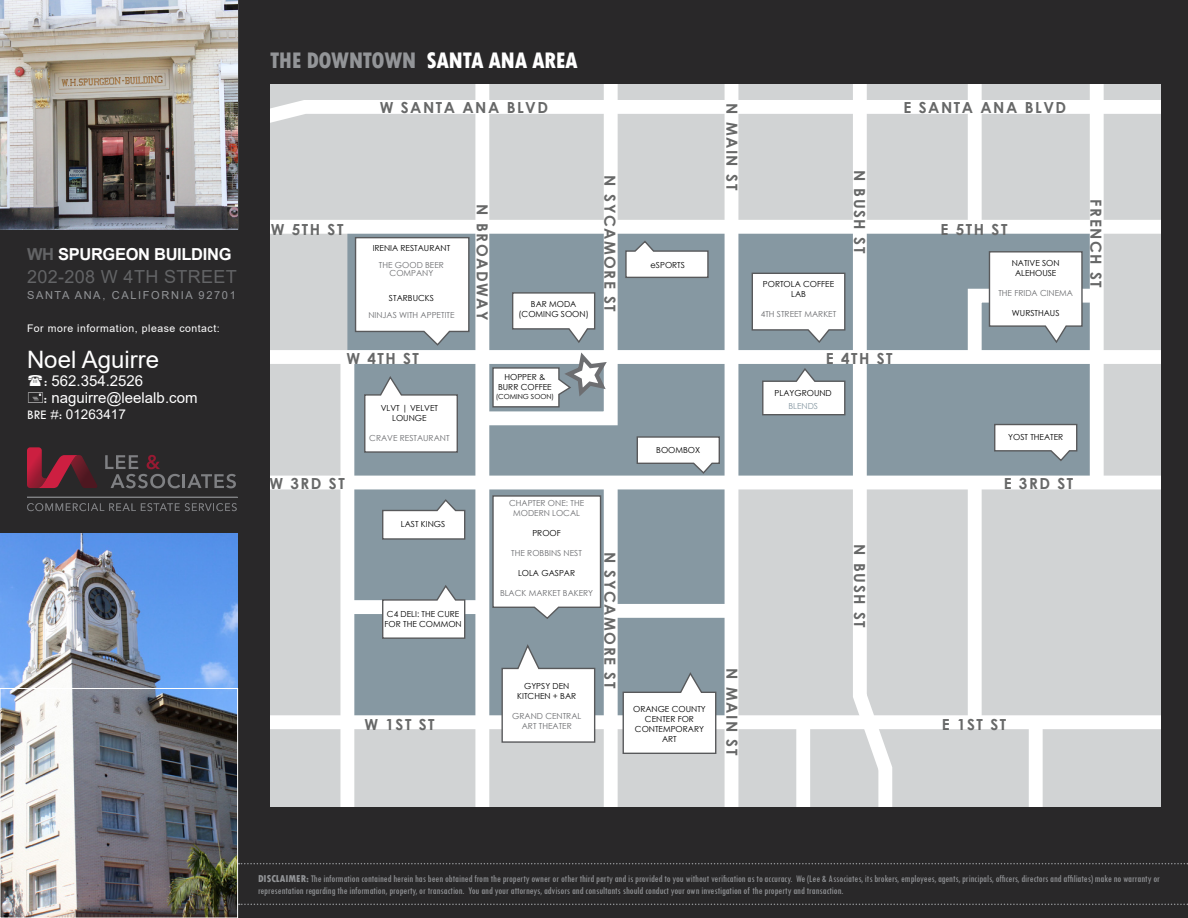
<style>
.page{position:relative;width:1188px;height:918px;background:#292829}
.page>*{position:absolute;margin:0;border:0;box-sizing:border-box;transform-origin:0 0}
.t1{font:24px "Arial";color:#fff}
.t2{font:800 condensed 23.7px "Tw Cen";letter-spacing:-.02em;color:#fff}
.t3{font:18px "Arial";letter-spacing:.02em;color:#636466}
.t4{font:700 16.5px "Arial";letter-spacing:-.02em;color:#fff}
.t5{font:700 15.3px "Century Gothic";letter-spacing:.1em;color:#676868}
.t6{font:15px/16.5px "Arial";color:#fff}
.t7{font:13.5px "Arial";color:#fff}
.t8{font:10.95px "Arial";letter-spacing:.15em;color:#939598}
.t9{font:condensed 10.5px/12px "Tw Cen";color:#939598}
.t10{font:10.5px "Arial";letter-spacing:.05em;color:#fff}
.t11{font:8.25px/10.1px "Century Gothic";color:#000;text-align:center}
.t12{font:8.25px/10.1px "Century Gothic";color:#6d6e71;text-align:center}
.t13{font:8.25px "Century Gothic";color:#8698a2}
.t14{font:6.9px "Century Gothic";color:#000}
.s1{color:#636466}
.s2{font-family:"Tw Cen"}
.s3{color:#939598}
.s4{font-weight:800}
</style>
<div class="page">
<img style="left:0;top:534px;width:237px;height:382px">
<svg style="left:239px;top:904px;width:949px;height:1px"></svg>
<svg style="left:239px;top:863px;width:949px;height:1px"></svg>
<div style="left:0;top:688px;width:238px;height:230px;border:1px solid #fff"></div>
<svg style="left:105px;top:455px;width:131px;height:33px"></svg>
<svg style="left:27px;top:447px;width:70px;height:41px"></svg>
<hr style="left:27px;top:497px;width:211px;height:1px;background:#7f8083">
<svg style="left:27px;top:503px;width:210px;height:8px"></svg>
<img style="left:0;top:0;width:237px;height:230px">
<div style="left:270px;top:84px;width:891px;height:723px;background:#d1d3d4"></div>
<svg style="left:347px;top:328px;width:750px;height:387px;fill:#8698a2"></svg>
<div style="left:607px;top:463px;width:125px;height:263px;background:#8698a2"></div>
<svg style="left:270px;top:93px;width:891px;height:235px"></svg>
<div style="left:270px;top:715px;width:891px;height:14px;background:#fff"></div>
<div style="left:270px;top:220px;width:891px;height:14px;background:#fff"></div>
<div style="left:270px;top:350px;width:891px;height:14px;background:#fff"></div>
<div style="left:270px;top:476px;width:891px;height:13px;background:#fff"></div>
<div style="left:340px;top:357px;width:14px;height:450px;background:#fff"></div>
<div style="left:475px;top:84px;width:14px;height:723px;background:#fff"></div>
<svg style="left:468px;top:84px;width:157px;height:348px"></svg>
<div style="left:604px;top:483px;width:14px;height:324px;background:#fff"></div>
<div style="left:725px;top:84px;width:13px;height:723px;background:#fff"></div>
<div style="left:968px;top:84px;width:14px;height:143px;background:#fff"></div>
<div style="left:1090px;top:84px;width:14px;height:399px;background:#fff"></div>
<div style="left:968px;top:483px;width:14px;height:239px;background:#fff"></div>
<div style="left:1029px;top:722px;width:14px;height:85px;background:#fff"></div>
<div style="left:347px;top:600px;width:135px;height:14px;background:#fff"></div>
<div style="left:611px;top:604px;width:121px;height:14px;background:#fff"></div>
<svg style="left:501px;top:642px;width:95px;height:101px;background:#d9dde0"></svg>
<svg style="left:363px;top:375px;width:96px;height:78px;background:#d8dcde"></svg>
<svg style="left:354px;top:236px;width:116px;height:111px;background:#e6e9ea"></svg>
<svg style="left:961px;top:250px;width:150px;height:121px"></svg>
<svg style="left:622px;top:672px;width:95px;height:82px"></svg>
<svg style="left:492px;top:495px;width:110px;height:125px;background:#ebedee"></svg>
<svg style="left:636px;top:436px;width:85px;height:38px"></svg>
<svg style="left:751px;top:84px;width:148px;height:723px"></svg>
<svg style="left:993px;top:423px;width:85px;height:39px;background:#cdd2d5"></svg>
<svg style="left:381px;top:584px;width:85px;height:56px"></svg>
<svg style="left:381px;top:498px;width:85px;height:42px;background:#ced3d6"></svg>
<svg style="left:625px;top:240px;width:84px;height:39px;background:#ced3d6"></svg>
<svg style="left:492px;top:292px;width:119px;height:116px;background:#c8ced2"></svg>
<h3 class="t4" style="left:27px;top:243px;width:206px"><span class="s1">WH</span> SPURGEON BUILDING</h3>
<h3 class="t3" style="left:27px;top:264px;width:211px">202-208 W 4TH STREET</h3>
<p class="t8" style="left:27px;top:287px;width:210px">SANTA ANA, CALIFORNIA 92701</p>
<p class="t10" style="left:27px;top:321px;width:194px">For more information, please contact:</p>
<h1 class="t1" style="left:27px;top:344px;width:134px">Noel Aguirre</h1>
<h3 class="t6" style="left:44px;top:373px;width:155px"><span class="s2">:</span> 562.354.2526<br><span class="s2">:</span> naguirre@leelalb.com</h3>
<p class="t7" style="left:27px;top:405px;width:100px"><span class="s2">BRE #:</span> 01263417</p>
<h2 class="t2" style="left:270px;top:46px;width:309px"><span class="s3">THE DOWNTOWN</span> SANTA ANA AREA</h2>
<h3 class="t5" style="left:271px;top:218px;width:74px">W 5TH ST</h3>
<h3 class="t5" style="left:380px;top:96px;width:170px">W SANTA ANA BLVD</h3>
<h3 class="t5" style="left:904px;top:96px;width:164px">E SANTA ANA BLVD</h3>
<h3 class="t5" style="left:744px;top:103px;width:88px;rotate:90deg">N MAIN ST</h3>
<h3 class="t5" style="left:871px;top:170px;width:85px;rotate:90deg">N BUSH ST</h3>
<h3 class="t5" style="left:622px;top:175px;width:138px;rotate:90deg">N SYCAMORE ST</h3>
<h3 class="t5" style="left:494px;top:204px;width:118px;rotate:90deg">N BROADWAY</h3>
<h3 class="t5" style="left:941px;top:218px;width:68px">E 5TH ST</h3>
<p class="t11" style="left:373px;top:243px;width:79px">IRENIA RESTAURANT</p>
<p class="t12" style="left:379px;top:261px;width:66px;line-height:8.2px">THE GOOD BEER<br>COMPANY</p>
<p class="t11" style="left:389px;top:293px;width:46px">STARBUCKS</p>
<p class="t12" style="left:368px;top:310px;width:88px">NINJAS WITH APPETITE</p>
<p class="t11" style="left:1012px;top:257px;width:49px">NATIVE SON<br>ALEHOUSE</p>
<p class="t12" style="left:998px;top:287px;width:76px">THE FRIDA CINEMA</p>
<p class="t11" style="left:1012px;top:307px;width:49px">WURSTHAUS</p>
<p class="t11" style="left:651px;top:260px;width:36px">eSPORTS</p>
<p class="t11" style="left:763px;top:278px;width:73px">PORTOLA COFFEE<br>LAB</p>
<p class="t12" style="left:761px;top:308px;width:77px">4TH STREET MARKET</p>
<p class="t11" style="left:519px;top:299px;width:72px">BAR MODA (COMING SOON)</p>
<h3 class="t5" style="left:346px;top:347px;width:74px">W 4TH ST</h3>
<h3 class="t5" style="left:826px;top:347px;width:68px">E 4TH ST</h3>
<h3 class="t5" style="left:269px;top:472px;width:77px">W 3RD ST</h3>
<p class="t11" style="left:381px;top:403px;width:59px">VLVT | VELVET<br>LOUNGE</p>
<p class="t12" style="left:369px;top:433px;width:82px">CRAVE RESTAURANT</p>
<p class="t11" style="left:498px;top:372px;width:55px">HOPPER &amp;<br>BURR COFFEE</p>
<p class="t14" style="left:496px;top:391px;width:60px">(COMING SOON)</p>
<p class="t11" style="left:656px;top:445px;width:45px">BOOMBOX</p>
<p class="t11" style="left:775px;top:387px;width:59px">PLAYGROUND</p>
<p class="t13" style="left:788px;top:401px;width:31px">BLENDS</p>
<p class="t11" style="left:1008px;top:432px;width:57px">YOST THEATER</p>
<h3 class="t5" style="left:1004px;top:472px;width:71px">E 3RD ST</h3>
<p class="t12" style="left:509px;top:498px;width:77px">CHAPTER ONE: THE<br>MODERN LOCAL</p>
<p class="t11" style="left:532px;top:528px;width:30px">PROOF</p>
<p class="t12" style="left:511px;top:548px;width:72px">THE ROBBINS NEST</p>
<p class="t11" style="left:518px;top:568px;width:59px">LOLA GASPAR</p>
<p class="t12" style="left:500px;top:588px;width:95px">BLACK MARKET BAKERY</p>
<p class="t11" style="left:401px;top:519px;width:46px">LAST KINGS</p>
<h3 class="t5" style="left:871px;top:544px;width:85px;rotate:90deg">N BUSH ST</h3>
<h3 class="t5" style="left:622px;top:552px;width:138px;rotate:90deg">N SYCAMORE ST</h3>
<p class="t11" style="left:385px;top:609px;width:79px;text-align:left">C4 DELI: THE CURE<br>FOR THE COMMON</p>
<h3 class="t5" style="left:744px;top:668px;width:88px;rotate:90deg">N MAIN ST</h3>
<p class="t11" style="left:517px;top:681px;width:61px">GYPSY DEN<br>KITCHEN + BAR</p>
<p class="t12" style="left:512px;top:711px;width:71px">GRAND CENTRAL<br>ART THEATER</p>
<p class="t11" style="left:633px;top:704px;width:74px">ORANGE COUNTY<br>CENTER FOR<br>CONTEMPORARY<br>ART</p>
<h3 class="t5" style="left:365px;top:713px;width:72px">W 1ST ST</h3>
<h3 class="t5" style="left:942px;top:713px;width:66px">E 1ST ST</h3>
<h3 class="t5" style="left:1108px;top:199px;width:90px;rotate:90deg">FRENCH ST</h3>
<p class="t9" style="left:258px;top:872px;width:903px"><span class="s4">DISCLAIMER:</span> The information contained herein has been obtained from the property owner or other third party and is provided to you without verification as to accuracy. We (Lee &amp; Associates, its brokers, employees, agents, principals, officers, directors and affiliates) make no warranty or representation regarding the information, property, or transaction. You and your attorneys, advisors and consultants should conduct your own investigation of the property and transaction.</p>
</div>
